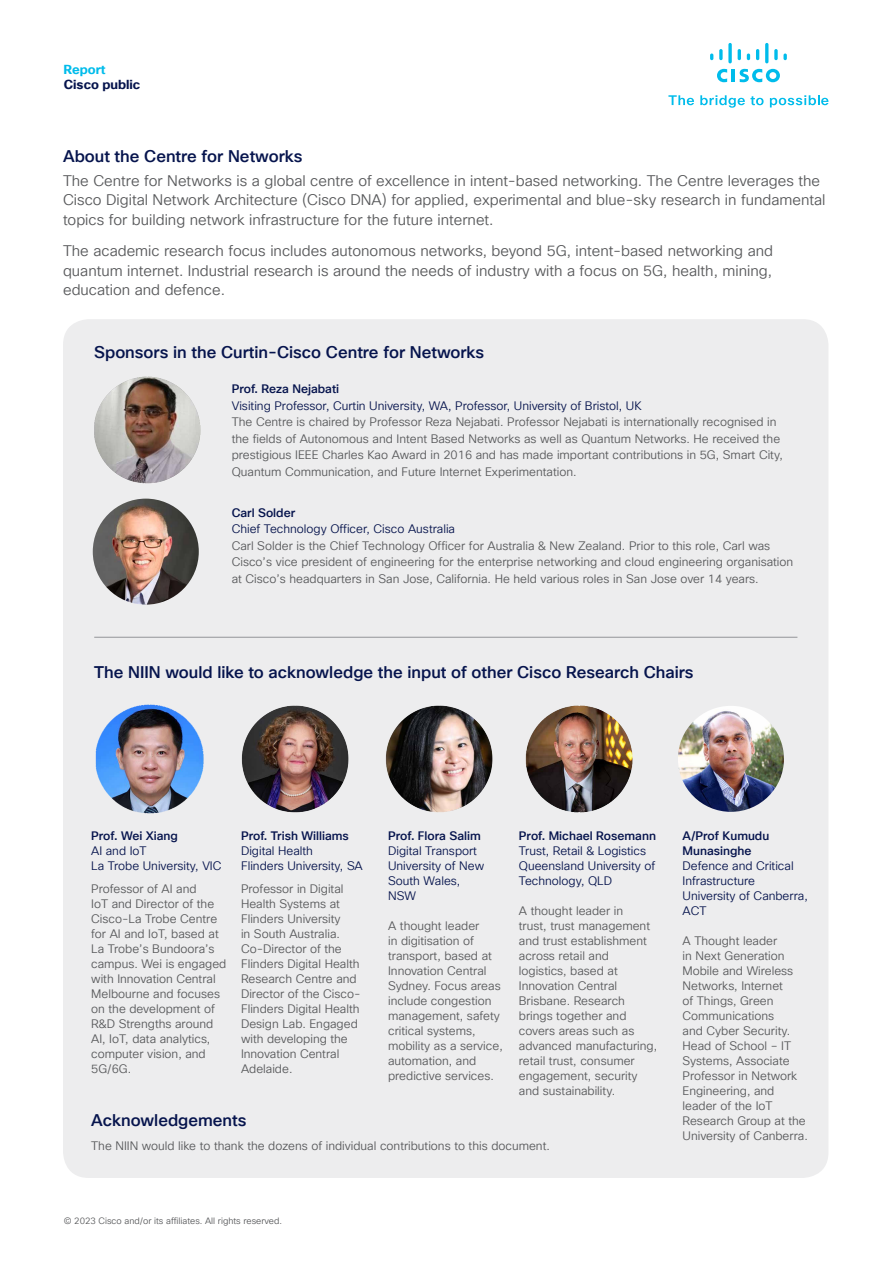
<style>
.page{position:relative;width:893px;height:1263px;background:#fff}
.page>*{position:absolute;margin:0;border:0;box-sizing:border-box;transform-origin:0 0}
.t1{font:500 16.5px "Cisco Sans TT";color:#06144d}
.t2{font:15px/19.5px "Cisco Sans TT Light";color:#58595b}
.t3{font:700 12.75px "Cisco Sans TT";color:#06144d}
.t4{font:700 12.75px "Cisco Sans TT";color:#00bceb}
.t5{font:12px/15px "Cisco Sans TT Light";color:#58595b}
.t6{font:12px/15px "Cisco Sans TT Light";color:#06144d}
.t7{font:500 12px/15px "Cisco Sans TT";color:#06144d}
.t8{font:9px "Cisco Sans TT Light";color:#58595b}
</style>
<div class="page">
<svg style="left:668px;top:95px;width:26px;height:10px"></svg>
<svg style="left:700px;top:95px;width:64px;height:13px"></svg>
<svg style="left:770px;top:95px;width:58px;height:12px"></svg>
<svg style="left:717px;top:69px;width:63px;height:13px"></svg>
<svg style="left:710px;top:54px;width:3px;height:6px"></svg>
<svg style="left:719px;top:49px;width:4px;height:11px"></svg>
<svg style="left:728px;top:43px;width:4px;height:20px"></svg>
<svg style="left:738px;top:49px;width:3px;height:11px"></svg>
<svg style="left:747px;top:54px;width:3px;height:6px"></svg>
<svg style="left:756px;top:49px;width:3px;height:11px"></svg>
<hr style="left:765px;top:43px;width:3px;height:20px;background:#00bceb;border-radius:2px">
<svg style="left:774px;top:49px;width:4px;height:11px"></svg>
<svg style="left:783px;top:54px;width:4px;height:6px"></svg>
<div style="left:63px;top:319px;width:765px;height:859px;background:#ededee;border-radius:26px"></div>
<img style="left:95px;top:704px;width:109px;height:110px">
<img style="left:241px;top:705px;width:108px;height:108px">
<img style="left:385px;top:705px;width:248px;height:108px">
<img style="left:678px;top:706px;width:106px;height:106px;border-radius:53px">
<img style="left:94px;top:376px;width:107px;height:108px">
<img style="left:93px;top:499px;width:106px;height:106px;border-radius:53px">
<hr style="left:94px;top:637px;width:703px;height:1px;background:#939598">
<p class="t4" style="left:64px;top:61px;width:43px">Report</p>
<p class="t3" style="left:64px;top:76px;width:78px">Cisco public</p>
<h1 class="t1" style="left:63px;top:145px;width:241px">About the Centre for Networks</h1>
<p class="t2" style="left:63px;top:171px;width:764px">The Centre for Networks is a global centre of excellence in intent-based networking. The Centre leverages the<br>Cisco Digital Network Architecture (Cisco DNA) for applied, experimental and blue-sky research in fundamental topics for building network infrastructure for the future internet.</p>
<p class="t2" style="left:63px;top:242px;width:711px;text-align:justify">The academic research focus includes autonomous networks, beyond 5G, intent-based networking and quantum internet. Industrial research is around the needs of industry with a focus on 5G, health, mining, education and defence.</p>
<h1 class="t1" style="left:94px;top:341px;width:392px">Sponsors in the Curtin-Cisco Centre for Networks</h1>
<p class="t7" style="left:232px;top:382px;width:109px">Prof. Reza Nejabati</p>
<p class="t6" style="left:232px;top:399px;width:411px">Visiting Professor, Curtin University, WA, Professor, University of Bristol, UK</p>
<p class="t5" style="left:232px;top:414px;width:553px;line-height:16.5px">The Centre is chaired by Professor Reza Nejabati. Professor Nejabati is internationally recognised in the fields of Autonomous and Intent Based Networks as well as Quantum Networks. He received the prestigious IEEE Charles Kao Award in 2016 and has made important contributions in 5G, Smart City, Quantum Communication, and Future Internet Experimentation.</p>
<p class="t7" style="left:232px;top:506px;width:65px">Carl Solder</p>
<p class="t6" style="left:232px;top:522px;width:225px">Chief Technology Officer, Cisco Australia</p>
<p class="t5" style="left:232px;top:538px;width:563px;line-height:16.5px">Carl Solder is the Chief Technology Officer for Australia &amp; New Zealand. Prior to this role, Carl was<br>Cisco’s vice president of engineering for the enterprise networking and cloud engineering organisation at Cisco’s headquarters in San Jose, California. He held various roles in San Jose over 14 years.</p>
<h1 class="t1" style="left:94px;top:662px;width:601px">The NIIN would like to acknowledge the input of other Cisco Research Chairs</h1>
<p class="t7" style="left:91px;top:828px;width:88px">Prof. Wei Xiang</p>
<p class="t6" style="left:91px;top:843px;width:132px">AI and IoT<br>La Trobe University, VIC</p>
<p class="t5" style="left:91px;top:882px;width:137px">Professor of AI and<br>IoT and Director of the<br>Cisco-La Trobe Centre for AI and IoT, based at<br>La Trobe’s Bundoora’s campus. Wei is engaged with Innovation Central<br>Melbourne and focuses on the development of<br>R&amp;D Strengths around<br>AI, IoT, data analytics, computer vision, and<br>5G/6G.</p>
<p class="t7" style="left:241px;top:828px;width:109px">Prof. Trish Williams</p>
<p class="t6" style="left:241px;top:843px;width:123px">Digital Health<br>Flinders University, SA</p>
<p class="t5" style="left:241px;top:882px;width:121px">Professor in Digital<br>Health Systems at<br>Flinders University<br>in South Australia.<br>Co-Director of the<br>Flinders Digital Health<br>Research Centre and<br>Director of the Cisco-<br>Flinders Digital Health<br>Design Lab. Engaged with developing the<br>Innovation Central<br>Adelaide.</p>
<p class="t7" style="left:388px;top:828px;width:94px">Prof. Flora Salim</p>
<p class="t6" style="left:388px;top:843px;width:98px">Digital Transport<br>University of New<br>South Wales,<br>NSW</p>
<p class="t5" style="left:388px;top:918px;width:116px">A thought leader<br>in digitisation of transport, based at<br>Innovation Central<br>Sydney. Focus areas include congestion management, safety critical systems, mobility as a service, automation, and predictive services.</p>
<p class="t7" style="left:519px;top:828px;width:139px">Prof. Michael Rosemann</p>
<p class="t6" style="left:519px;top:843px;width:138px">Trust, Retail &amp; Logistics<br>Queensland University of<br>Technology, QLD</p>
<p class="t5" style="left:519px;top:903px;width:140px">A thought leader in<br>trust, trust management and trust establishment across retail and logistics, based at<br>Innovation Central<br>Brisbane. Research brings together and covers areas such as advanced manufacturing, retail trust, consumer engagement, security and sustainability.</p>
<h1 class="t1" style="left:91px;top:1109px;width:157px">Acknowledgements</h1>
<p class="t5" style="left:91px;top:1138px;width:460px">The NIIN would like to thank the dozens of individual contributions to this document.</p>
<p class="t7" style="left:683px;top:828px;width:88px">A/Prof Kumudu<br>Munasinghe</p>
<p class="t6" style="left:683px;top:858px;width:127px">Defence and Critical<br>Infrastructure<br>University of Canberra,<br>ACT</p>
<p class="t5" style="left:683px;top:933px;width:127px">A Thought leader<br>in Next Generation<br>Mobile and Wireless<br>Networks, Internet<br>of Things, Green<br>Communications<br>and Cyber Security.<br>Head of School – IT<br>Systems, Associate<br>Professor in Network<br>Engineering, and leader of the IoT<br>Research Group at the<br>University of Canberra.</p>
<p class="t8" style="left:64px;top:1215px;width:220px">© 2023 Cisco and/or its affiliates. All rights reserved.</p>
</div>
